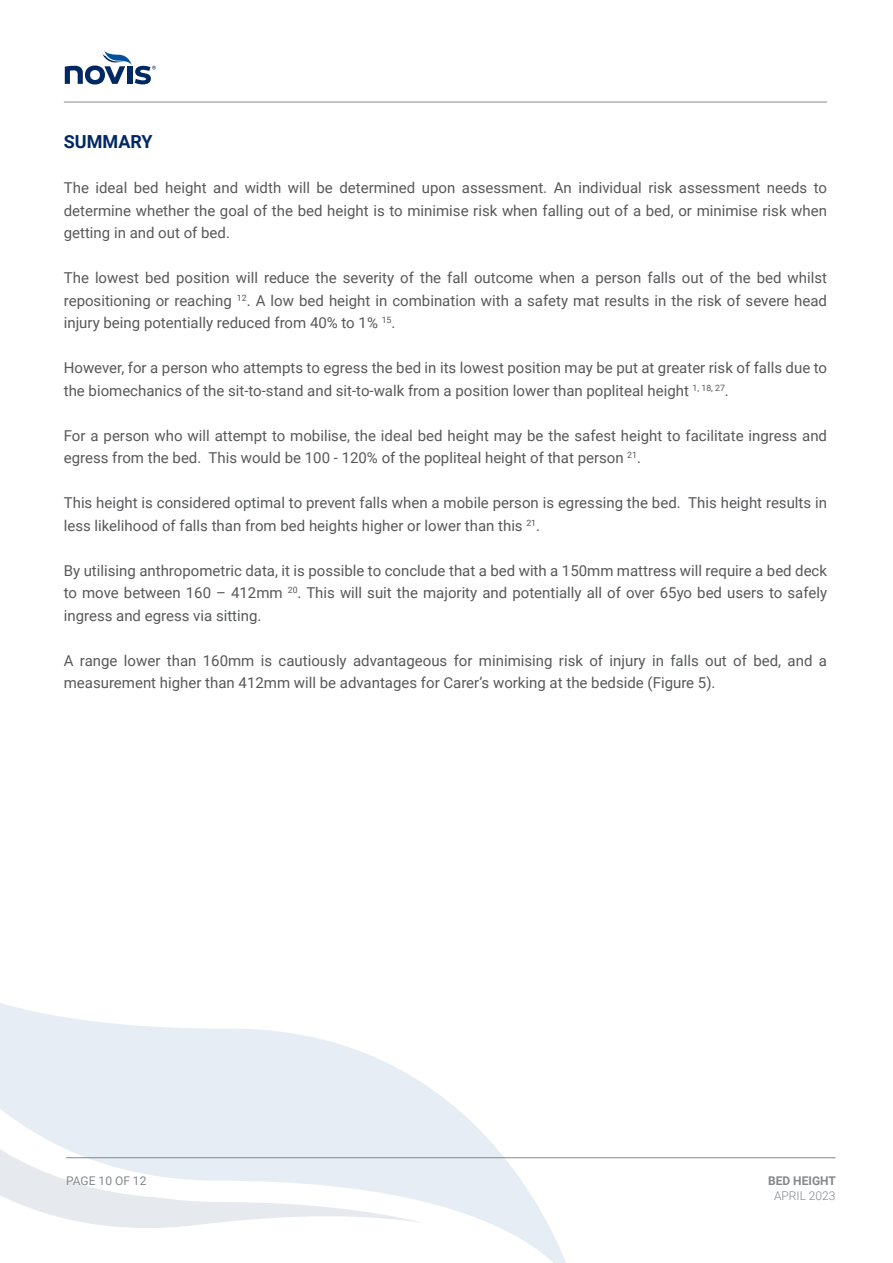
<style>
.page{position:relative;width:893px;height:1263px;background:#fff}
.page>*{position:absolute;margin:0;border:0;box-sizing:border-box;transform-origin:0 0}
.t1{font:700 18px "Roboto";color:#002964}
.t2{font:15px/22.5px "Roboto";color:#57585a}
.t3{font:12px "Roboto";color:#83888c}
.t4{font:700 12px "Roboto";color:#83888c}
.t5{font:300 12px "Roboto";color:#83888c}
</style>
<div class="page">
<svg style="left:0;top:1003px;width:578px;height:260px;fill:#e6edf5"></svg>
<hr style="left:64px;top:102px;width:763px;height:1px;background:#83888c">
<hr style="left:66px;top:1157px;width:770px;height:1px;background:#83888c">
<svg style="left:65px;top:50px;width:91px;height:35px"></svg>
<p class="t1" style="left:64px;top:134px;width:90px">SUMMARY</p>
<p class="t2" style="left:64px;top:177px;width:765px;text-align:justify">The ideal bed height and width will be determined upon assessment. An individual risk assessment needs to determine whether the goal of the bed height is to minimise risk when falling out of a bed, or minimise risk when getting in and out of bed.</p>
<p class="t2" style="left:64px;top:267px;width:765px;text-align:justify">The lowest bed position will reduce the severity of the fall outcome when a person falls out of the bed whilst repositioning or reaching <sup>12</sup>. A low bed height in combination with a safety mat results in the risk of severe head injury being potentially reduced from 40% to 1% <sup>15</sup>.</p>
<p class="t2" style="left:64px;top:357px;width:765px">However, for a person who attempts to egress the bed in its lowest position may be put at greater risk of falls due to the biomechanics of the sit-to-stand and sit-to-walk from a position lower than popliteal height <sup>1,</sup> <sup>18,</sup> <sup>27</sup>.</p>
<p class="t2" style="left:64px;top:425px;width:765px">For a person who will attempt to mobilise, the ideal bed height may be the safest height to facilitate ingress and egress from the bed. This would be 100 - 120% of the popliteal height of that person <sup>21</sup>.</p>
<p class="t2" style="left:64px;top:492px;width:765px">This height is considered optimal to prevent falls when a mobile person is egressing the bed. This height results in less likelihood of falls than from bed heights higher or lower than this <sup>21</sup>.</p>
<p class="t2" style="left:64px;top:558px;width:765px;text-align:justify">By utilising anthropometric data, it is possible to conclude that a bed with a 150mm mattress will require a bed deck to move between 160 – 412mm <sup>20</sup>. This will suit the majority and potentially all of over 65yo bed users to safely ingress and egress via sitting.</p>
<p class="t2" style="left:64px;top:650px;width:765px">A range lower than 160mm is cautiously advantageous for minimising risk of injury in falls out of bed, and a measurement higher than 412mm will be advantages for Carer’s working at the bedside (Figure 5).</p>
<p class="t3" style="left:66px;top:1175px;width:82px">PAGE 10 OF 12</p>
<p class="t4" style="left:768px;top:1174px;width:69px">BED HEIGHT</p>
<p class="t5" style="left:774px;top:1189px;width:63px">APRIL 2023</p>
</div>
